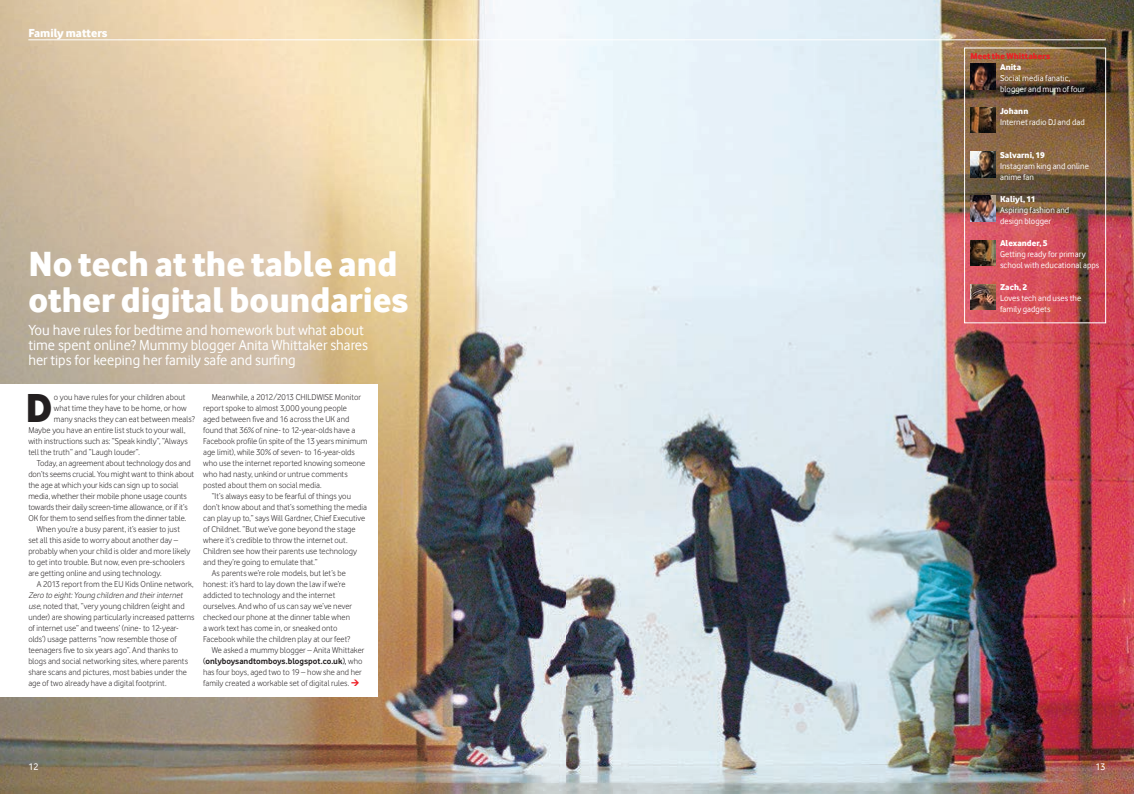
<style>
.page{position:relative;width:1134px;height:794px;background:#fff}
.page>*{position:absolute;margin:0;border:0;box-sizing:border-box;transform-origin:0 0}
.t1{font:41.7px "Vodafone Ex B";color:#231f20}
.t2{font:36px/36px "Vodafone Ex B";color:#fff}
.t3{font:15px/15px "Vodafone Rg";color:#fff}
.t4{font:12px "Vodafone Ex B";color:#fff}
.t5{font:10px "Vodafone Rg";color:#fff}
.t6{font:8.8px/11px "Vodafone Lt";letter-spacing:.005em;color:#231f20}
.t7{font:8.8px/11px "Vodafone Rg";letter-spacing:.005em;color:#fff}
.t8{font:8.8px "Vodafone Ex B";letter-spacing:.005em;color:#fff}
.t9{font:700 8.8px "Vodafone Rg";color:#231f20}
.t10{font:8.8px "Vodafone Ex B";letter-spacing:.015em;color:#ee1d23}
.s1{font-style:italic}
.s2{font-weight:400}
.s3{font-family:"Vodafone Lt";font-weight:400}
</style>
<div class="page">
<img style="left:0;top:0;width:567px;height:794px">
<hr style="left:28px;top:40px;width:539px;height:1px;background:#fff">
<div style="left:0;top:384px;width:378px;height:313px;background:#fff"></div>
<img style="left:567px;top:0;width:567px;height:794px">
<div style="left:964px;top:48px;width:142px;height:275px;border:1px solid #fff"></div>
<hr style="left:567px;top:40px;width:539px;height:1px;background:#fff">
<img style="left:970px;top:64px;width:25px;height:25px">
<img style="left:970px;top:108px;width:25px;height:25px">
<img style="left:970px;top:152px;width:25px;height:25px">
<img style="left:970px;top:196px;width:25px;height:25px">
<img style="left:970px;top:240px;width:25px;height:25px">
<img style="left:970px;top:284px;width:25px;height:25px">
<h3 class="t4" style="left:28px;top:25px;width:81px">Family matters</h3>
<h2 class="t2" style="left:28px;top:244px;width:382px">No tech at the table and other digital boundaries</h2>
<h3 class="t3" style="left:28px;top:323px;width:341px">You have rules for bedtime and homework but what about time spent online? Mummy blogger Anita Whittaker shares her tips for keeping her family safe and surfing</h3>
<h1 class="t1" style="left:26px;top:382px;width:28px">D</h1>
<p class="t6" style="left:54px;top:391px;width:133px">o you have rules for your children about</p>
<p class="t6" style="left:54px;top:402px;width:134px">what time they have to be home, or how</p>
<p class="t6" style="left:54px;top:413px;width:142px">many snacks they can eat between meals?</p>
<p class="t6" style="left:28px;top:424px;width:159px">Maybe you have an entire list stuck to your wall,</p>
<p class="t6" style="left:28px;top:435px;width:161px">with instructions such as: “Speak kindly”, “Always</p>
<p class="t6" style="left:28px;top:446px;width:113px">tell the truth” and “Laugh louder”.</p>
<p class="t6" style="left:37px;top:457px;width:155px">Today, an agreement about technology dos and</p>
<p class="t6" style="left:28px;top:468px;width:167px">don’ts seems crucial. You might want to think about</p>
<p class="t6" style="left:28px;top:479px;width:152px">the age at which your kids can sign up to social</p>
<p class="t6" style="left:28px;top:490px;width:160px">media, whether their mobile phone usage counts</p>
<p class="t6" style="left:28px;top:501px;width:161px">towards their daily screen-time allowance, or if it’s</p>
<p class="t6" style="left:28px;top:512px;width:159px">OK for them to send selfies from the dinner table.</p>
<p class="t6" style="left:37px;top:523px;width:145px">When you’re a busy parent, it’s easier to just</p>
<p class="t6" style="left:28px;top:534px;width:151px">set all this aside to worry about another day –</p>
<p class="t6" style="left:28px;top:545px;width:163px">probably when your child is older and more likely</p>
<p class="t6" style="left:28px;top:556px;width:158px">to get into trouble. But now, even pre-schoolers</p>
<p class="t6" style="left:28px;top:567px;width:135px">are getting online and using technology.</p>
<p class="t6" style="left:37px;top:578px;width:158px">A 2013 report from the EU Kids Online network,</p>
<p class="t6" style="left:28px;top:589px;width:168px"><span class="s1">Zero to eight:Young children and theirinternet use</span>, noted that, “very young children (eight and under) are showing particularly increased patterns of internet use” and tweens’ (nine- to 12-year&shy;olds’) usage patterns “now resemble those of teenagers five to six years ago”. And thanks to blogs and social networking sites, where parents share scans and pictures, most babies under the age of two already have a digital footprint.</p>
<p class="t6" style="left:212px;top:391px;width:151px">Meanwhile, a 2012/2013 CHILDWISE Monitor</p>
<p class="t6" style="left:203px;top:402px;width:145px">report spoke to almost 3,000 young people</p>
<p class="t6" style="left:203px;top:413px;width:148px">aged between five and 16 across the UK and</p>
<p class="t6" style="left:203px;top:424px;width:154px">found that 36% of nine- to 12-year-olds have a</p>
<p class="t6" style="left:203px;top:435px;width:166px">Facebook profile (in spite of the 13 years minimum</p>
<p class="t6" style="left:203px;top:446px;width:153px">age limit), while 30% of seven- to 16-year-olds</p>
<p class="t6" style="left:203px;top:457px;width:164px">who use the internet reported knowing someone</p>
<p class="t6" style="left:203px;top:468px;width:146px">who had nasty, unkind or untrue comments</p>
<p class="t6" style="left:203px;top:479px;width:120px">posted about them on social media.</p>
<p class="t6" style="left:212px;top:490px;width:141px">“It’s always easy to be fearful of things you</p>
<p class="t6" style="left:203px;top:501px;width:165px">don’t know about and that’s something the media</p>
<p class="t6" style="left:203px;top:512px;width:164px">can play up to,” says Will Gardner, Chief Executive</p>
<p class="t6" style="left:203px;top:523px;width:154px">of Childnet. “But we’ve gone beyond the stage</p>
<p class="t6" style="left:203px;top:534px;width:146px">where it’s credible to throw the internet out.</p>
<p class="t6" style="left:203px;top:545px;width:155px">Children see how their parents use technology</p>
<p class="t6" style="left:203px;top:556px;width:116px">and they’re going to emulate that.”</p>
<p class="t6" style="left:212px;top:567px;width:136px">As parents we’re role models, but let’s be</p>
<p class="t6" style="left:203px;top:578px;width:144px">honest: it’s hard to lay down the law if we’re</p>
<p class="t6" style="left:203px;top:589px;width:134px">addicted to technology and the internet</p>
<p class="t6" style="left:203px;top:600px;width:150px">ourselves. And who of us can say we’ve never</p>
<p class="t6" style="left:203px;top:611px;width:148px">checked our phone at the dinner table when</p>
<p class="t6" style="left:203px;top:622px;width:136px">a work text has come in, or sneaked onto</p>
<p class="t6" style="left:203px;top:633px;width:148px">Facebook while the children play at our feet?</p>
<p class="t6" style="left:212px;top:644px;width:154px">We asked a mummy blogger – Anita Whittaker</p>
<p class="t9" style="left:203px;top:656px;width:161px"><span class="s2">(</span>onlyboysandtomboys.blogspot.co.uk<span class="s2">),</span> <span class="s3">who</span></p>
<p class="t6" style="left:203px;top:666px;width:160px">has four boys, aged two to 19 – how she and her family created a workable set of digital rules.</p>
<p class="t5" style="left:28px;top:761px;width:12px">12</p>
<p class="t10" style="left:970px;top:50px;width:81px">Meet the Whittakers</p>
<p class="t8" style="left:1000px;top:61px;width:23px">Anita</p>
<p class="t7" style="left:1000px;top:72px;width:86px">Social media fanatic, blogger and mum of four</p>
<p class="t8" style="left:1000px;top:105px;width:30px">Johann</p>
<p class="t7" style="left:1000px;top:116px;width:86px">Internet radio DJ and dad</p>
<p class="t8" style="left:1000px;top:149px;width:46px">Salvarni, 19</p>
<p class="t7" style="left:1000px;top:160px;width:90px">Instagram king and online anime fan</p>
<p class="t8" style="left:1000px;top:193px;width:37px">Kaliyl, 11</p>
<p class="t7" style="left:1000px;top:204px;width:71px">Aspiring fashion and design blogger</p>
<p class="t8" style="left:1000px;top:237px;width:49px">Alexander, 5</p>
<p class="t7" style="left:1000px;top:248px;width:101px">Getting ready for primary school with educational apps</p>
<p class="t8" style="left:1000px;top:281px;width:29px">Zach, 2</p>
<p class="t7" style="left:1000px;top:292px;width:83px">Loves tech and uses the family gadgets</p>
<p class="t5" style="left:1095px;top:761px;width:12px">13</p>
</div>
